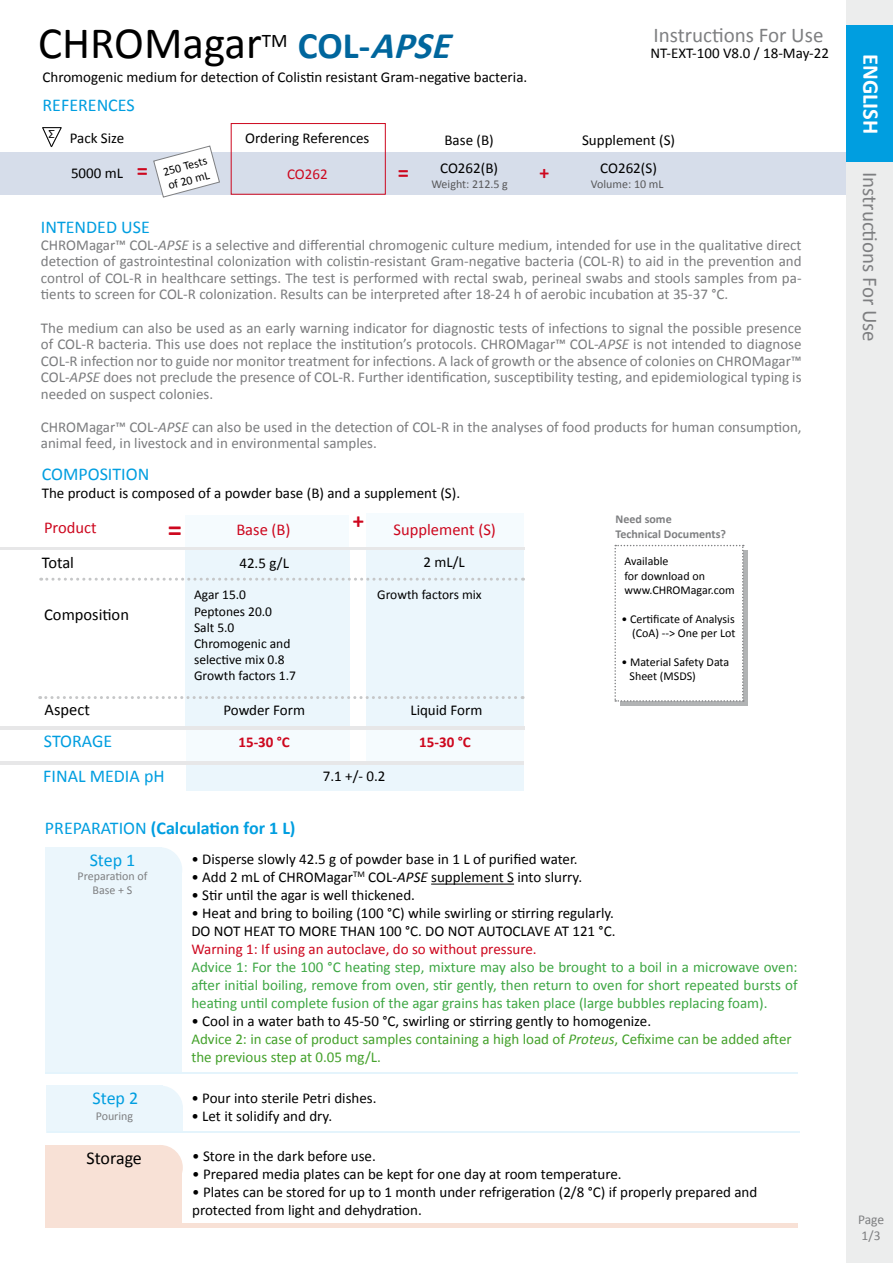
<style>
.page{position:relative;width:893px;height:1263px;background:#fff}
.page>*{position:absolute;margin:0;border:0;box-sizing:border-box;transform-origin:0 0}
.t1{font:45px "Calibri";color:#000}
.t2{font:700 37.5px "Calibri";color:#00669d}
.t3{font:700 28.5px "Calibri";color:#cd071e}
.t4{font:700 22.5px "Calibri";color:#fff}
.t5{font:700 22.5px "Calibri";color:#cd071e}
.t6{font:21px "Calibri";color:#7e7f81}
.t7{font:700 19.5px "Calibri";color:#cd071e}
.t8{font:18px "Calibri";color:#009ee0}
.t9{font:700 18px "Calibri";color:#009ee0}
.t10{font:18px "Calibri";letter-spacing:-.005em;color:#000}
.t11{font:16.5px "Calibri";color:#cd071e}
.t12{font:16.5px "Calibri";color:#000}
.t13{font:15px/16.5px "Calibri";color:#7b7c7e;text-align:justify}
.t14{font:15px/18px "Calibri";color:#000}
.t15{font:15px/18px "Calibri";color:#3ea744;text-align:justify}
.t16{font:15px/18px "Calibri";color:#44a12b}
.t17{font:15px "Calibri";color:#cd071e}
.t18{font:700 15px "Calibri";color:#cd071e}
.t19{font:13.5px/16.2px "Calibri";color:#000}
.t20{font:13.5px/16.2px "Calibri";color:#7e7f81}
.t21{font:12px/14.4px "Calibri";color:#000}
.t22{font:700 12px/14.4px "Calibri";color:#7e7f81}
.t23{font:12px/14.4px "Calibri";color:#7e7f81;text-align:center}
.t24{font:12px "Calibri";color:#58585a}
.s1{font-style:italic}
.s2{font-weight:400}
.s3{color:#000}
</style>
<div class="page">
<div style="left:0;top:152px;width:859px;height:42px;background:#d6ddea"></div>
<div style="left:846px;top:0;width:47px;height:1263px;background:#eceded"></div>
<div style="left:846px;top:25px;width:47px;height:136px;background:#009ee0"></div>
<div style="left:620px;top:550px;width:127px;height:156px;background:#b1b3b4"></div>
<div style="left:614px;top:545px;width:130px;height:157px;background:#fff"></div>
<div style="left:231px;top:123px;width:155px;height:71px;border:1px solid #cd071e"></div>
<svg style="left:153px;top:145px;width:67px;height:53px"></svg>
<div style="left:367px;top:514px;width:157px;height:33px;background:#f5fbfe"></div>
<div style="left:186px;top:730px;width:164px;height:31px;background:#f5fbfe"></div>
<div style="left:185px;top:515px;width:164px;height:33px;background:#f5fbfe"></div>
<div style="left:186px;top:765px;width:338px;height:25px;background:#ebf6fc"></div>
<div style="left:186px;top:548px;width:164px;height:179px;background:#ebf6fc"></div>
<div style="left:367px;top:549px;width:157px;height:179px;background:#ebf6fc"></div>
<div style="left:367px;top:730px;width:157px;height:33px;background:#f5fbfe"></div>
<hr style="left:0;top:547px;width:524px;height:3px;background:#e7e7e8">
<svg style="left:40px;top:696px;width:483px;height:3px"></svg>
<svg style="left:41px;top:578px;width:482px;height:3px"></svg>
<hr style="left:0;top:726px;width:524px;height:4px;background:#e7e7e8">
<hr style="left:0;top:762px;width:524px;height:3px;background:#e7e7e8">
<div style="left:45px;top:873px;width:137px;height:199px;background:#ebf6fc"></div>
<div style="left:45px;top:847px;width:117px;height:39px;background:#ebf6fc"></div>
<div style="left:137px;top:847px;width:45px;height:45px;background:#ebf6fc;border-radius:50%"></div>
<hr style="left:431px;top:883px;width:83px;height:1px;background:#000">
<hr style="left:45px;top:1072px;width:753px;height:1px;background:#e4f4fc">
<div style="left:46px;top:1085px;width:116px;height:43px;background:#ebf6fc"></div>
<div style="left:138px;top:1085px;width:45px;height:46px;background:#ebf6fc;border-radius:50%"></div>
<div style="left:46px;top:1111px;width:137px;height:22px;background:#ebf6fc"></div>
<div style="left:45px;top:1144px;width:117px;height:49px;background:#f8e1d6"></div>
<div style="left:138px;top:1145px;width:45px;height:45px;background:#f8e1d6;border-radius:50%"></div>
<div style="left:45px;top:1168px;width:137px;height:58px;background:#f8e1d6"></div>
<hr style="left:45px;top:1223px;width:753px;height:4px;background:#f8e1d6">
<hr style="left:48px;top:1131px;width:752px;height:2px;background:#e4f4fc">
<svg style="left:42px;top:127px;width:20px;height:20px"></svg>
<h1 class="t1" style="left:38px;top:15px;width:225px">CHROMagar</h1>
<h2 class="t2" style="left:262px;top:22px;width:202px"><sup>TM</sup> COL-<span class="s1">APSE</span></h2>
<p class="t14" style="left:42px;top:68px;width:486px">Chromogenic medium for detection of Colistin resistant Gram-negative bacteria.</p>
<h3 class="t6" style="left:653px;top:22px;width:171px">Instructions For Use</h3>
<p class="t14" style="left:651px;top:44px;width:180px">NT-EXT-100 V8.0 / 18-May-22</p>
<p class="t8" style="left:43px;top:94px;width:94px">REFERENCES</p>
<p class="t14" style="left:70px;top:129px;width:56px">Pack Size</p>
<p class="t14" style="left:71px;top:164px;width:54px">5000 mL</p>
<h3 class="t5" style="left:398px;top:158px;width:13px">=</h3>
<h3 class="t7" style="left:539px;top:161px;width:11px">+</h3>
<p class="t14" style="left:245px;top:129px;width:126px">Ordering References</p>
<p class="t17" style="left:287px;top:165px;width:42px">CO262</p>
<p class="t14" style="left:444px;top:131px;width:51px">Base (B)</p>
<p class="t14" style="left:582px;top:131px;width:95px">Supplement (S)</p>
<p class="t21" style="left:162px;top:165px;width:46px;rotate:-15deg">250 Tests of 20 mL</p>
<h3 class="t5" style="left:137px;top:157px;width:13px">=</h3>
<p class="t14" style="left:440px;top:159px;width:59px">CO262(B)</p>
<p class="t14" style="left:600px;top:159px;width:58px">CO262(S)</p>
<p class="t24" style="left:431px;top:177px;width:78px">Weight: 212.5 g</p>
<p class="t24" style="left:591px;top:177px;width:74px">Volume: 10 mL</p>
<p class="t8" style="left:41px;top:216px;width:110px">INTENDED USE</p>
<p class="t13" style="left:41px;top:237px;width:762px">CHROMagar™ COL-<span class="s1">APSE</span> is a selective and differential chromogenic culture medium, intended for use in the qualitative direct detection of gastrointestinal colonization with colistin-resistant Gram-negative bacteria (COL-R) to aid in the prevention and control of COL-R in healthcare settings. The test is performed with rectal swab, perineal swabs and stools samples from pa&shy;tients to screen for COL-R colonization. Results can be interpreted after 18-24 h of aerobic incubation at 35-37 °C.</p>
<p class="t13" style="left:41px;top:319px;width:762px">The medium can also be used as an early warning indicator for diagnostic tests of infections to signal the possible presence of COL-R bacteria. This use does not replace the institution’s protocols. CHROMagar™ COL-<span class="s1">APSE</span> is not intended to diagnose COL-R infection nor to guide nor monitor treatment for infections. A lack of growth or the absence of colonies on CHROMagar™ COL-<span class="s1">APSE</span> does not preclude the presence of COL-R. Further identification, susceptibility testing, and epidemiological typing is needed on suspect colonies.</p>
<p class="t13" style="left:41px;top:418px;width:762px">CHROMagar™ COL-<span class="s1">APSE</span> can also be used in the detection of COL-R in the analyses of food products for human consumption, animal feed, in livestock and in environmental samples.</p>
<p class="t8" style="left:42px;top:463px;width:109px">COMPOSITION</p>
<p class="t14" style="left:42px;top:484px;width:420px">The product is composed of a powder base (B) and a supplement (S).</p>
<p class="t11" style="left:44px;top:517px;width:54px">Product</p>
<h3 class="t3" style="left:168px;top:511px;width:16px">=</h3>
<h3 class="t5" style="left:353px;top:506px;width:13px">+</h3>
<p class="t11" style="left:236px;top:519px;width:56px">Base (B)</p>
<p class="t11" style="left:394px;top:519px;width:104px">Supplement (S)</p>
<p class="t12" style="left:42px;top:552px;width:34px">Total</p>
<p class="t14" style="left:239px;top:554px;width:51px">42.5 g/L</p>
<p class="t14" style="left:424px;top:553px;width:43px">2 mL/L</p>
<p class="t12" style="left:44px;top:604px;width:86px">Composition</p>
<p class="t19" style="left:194px;top:587px;width:103px">Agar 15.0<br>Peptones 20.0<br>Salt 5.0<br>Chromogenic and selective mix 0.8<br>Growth factors 1.7</p>
<p class="t19" style="left:377px;top:587px;width:106px">Growth factors mix</p>
<p class="t12" style="left:45px;top:699px;width:47px">Aspect</p>
<p class="t14" style="left:223px;top:701px;width:83px">Powder Form</p>
<p class="t14" style="left:410px;top:701px;width:74px">Liquid Form</p>
<p class="t8" style="left:44px;top:729px;width:70px">STORAGE</p>
<p class="t18" style="left:238px;top:732px;width:53px">15-30 °C</p>
<p class="t18" style="left:419px;top:732px;width:53px">15-30 °C</p>
<p class="t8" style="left:43px;top:764px;width:123px">FINAL MEDIA pH</p>
<p class="t14" style="left:323px;top:767px;width:64px">7.1 +/- 0.2</p>
<p class="t9" style="left:45px;top:817px;width:252px"><span class="s2">PREPARATION</span> (Calculation for 1 L)</p>
<p class="t22" style="left:616px;top:512px;width:112px">Need some<br>Technical Documents?</p>
<p class="t21" style="left:624px;top:554px;width:112px">Available<br>for download on www.CHROMagar.com</p>
<p class="t21" style="left:621px;top:612px;width:116px;text-align:right">• Certificate of Analysis (CoA) --&gt; One per Lot</p>
<p class="t21" style="left:629px;top:655px;width:101px;text-indent:-8px">• Material Safety Data<br>Sheet (MSDS)</p>
<p class="t8" style="left:90px;top:848px;width:47px">Step 1</p>
<p class="t23" style="left:78px;top:869px;width:71px">Preparation of<br>Base + S</p>
<p class="t8" style="left:93px;top:1086px;width:47px">Step 2</p>
<p class="t23" style="left:96px;top:1108px;width:39px">Pouring</p>
<p class="t10" style="left:87px;top:1147px;width:57px">Storage</p>
<p class="t14" style="left:191px;top:850px;width:388px">• Disperse slowly 42.5 g of powder base in 1 L of purified water.</p>
<p class="t14" style="left:191px;top:868px;width:392px">• Add 2 mL of CHROMagar<sup>TM</sup> COL-<span class="s1">APSE</span> supplement S into slurry.</p>
<p class="t14" style="left:191px;top:886px;width:225px">• Stir until the agar is well thickened.</p>
<p class="t14" style="left:191px;top:904px;width:426px">• Heat and bring to boiling (100 °C) while swirling or stirring regularly.<br>DO NOT HEAT TO MORE THAN 100 °C. DO NOT AUTOCLAVE AT 121 °C.</p>
<p class="t17" style="left:191px;top:940px;width:347px">Warning 1: If using an autoclave, do so without pressure.</p>
<p class="t15" style="left:191px;top:958px;width:608px">Advice 1: For the 100 °C heating step, mixture may also be brought to a boil in a microwave oven: after initial boiling, remove from oven, stir gently, then return to oven for short repeated bursts of heating until complete fusion of the agar grains has taken place (large bubbles replacing foam).</p>
<p class="t16" style="left:191px;top:1012px;width:602px"><span class="s3">• Cool in a water bath to 45-50 °C, swirling or stirring gently to homogenize.<br></span>Advice 2: in case of product samples containing a high load of <span class="s1">Proteus</span>, Cefixime can be added after the previous step at 0.05 mg/L.</p>
<p class="t14" style="left:191px;top:1089px;width:187px">• Pour into sterile Petri dishes.</p>
<p class="t14" style="left:191px;top:1107px;width:142px">• Let it solidify and dry.</p>
<p class="t14" style="left:192px;top:1147px;width:185px">• Store in the dark before use.</p>
<p class="t14" style="left:192px;top:1165px;width:431px">• Prepared media plates can be kept for one day at room temperature.</p>
<p class="t14" style="left:192px;top:1183px;width:567px">• Plates can be stored for up to 1 month under refrigeration (2/8 °C) if properly prepared and protected from light and dehydration.</p>
<h3 class="t4" style="left:885px;top:54px;width:82px;rotate:90deg">ENGLISH</h3>
<h3 class="t6" style="left:883px;top:172px;width:171px;rotate:90deg">Instructions For Use</h3>
<p class="t20" style="left:858px;top:1211px;width:28px">Page<br>1/3</p>
</div>
